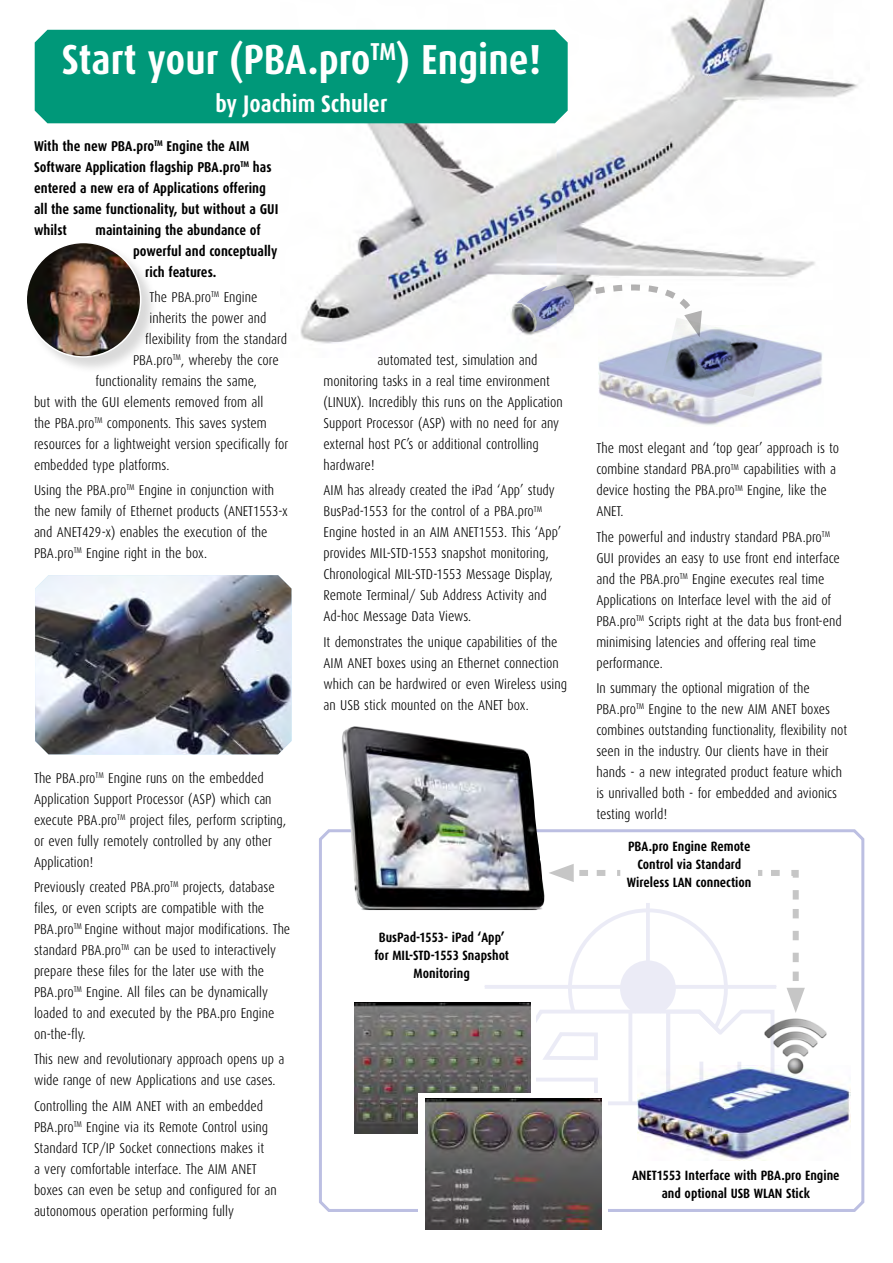
<style>
.page{position:relative;width:893px;height:1263px;background:#fff}
.page>*{position:absolute;margin:0;border:0;box-sizing:border-box;transform-origin:0 0}
.t1{font:700 42px "Dax Condensed";color:#fff}
.t2{font:700 24px "Dax Condensed";color:#fff}
.t3{font:300 14.25px/21px "Dax Condensed";color:#000}
.t4{font:700 14.25px/21px "Dax Condensed";color:#000}
.t5{font:700 13.5px/18px "Dax Condensed";color:#000;text-align:center}
</style>
<div class="page">
<img style="left:281px;top:0;width:577px;height:344px">
<div style="left:35px;top:30px;width:533px;height:93px;background:#009879"></div>
<div style="left:26px;top:242px;width:132px;height:132px;background:#000;opacity:.15"></div>
<img style="left:26px;top:242px;width:115px;height:115px;border-radius:56px">
<div style="left:26px;top:242px;width:115px;height:116px;border:2px solid #fff;border-radius:50%"></div>
<svg style="left:319px;top:829px;width:546px;height:383px"></svg>
<img style="left:339px;top:726px;width:207px;height:184px">
<img style="left:35px;top:575px;width:256px;height:179px">
<img style="left:703px;top:318px;width:64px;height:7px">
<svg style="left:593px;top:282px;width:110px;height:55px"></svg>
<div style="left:621px;top:836px;width:136px;height:66px;background:#fff;border-radius:7px"></div>
<div style="left:620px;top:835px;width:138px;height:68px;border:1px solid #fff;border-radius:7px"></div>
<div style="left:347px;top:997px;width:189px;height:143px;background:#fff"></div>
<img style="left:354px;top:1002px;width:125px;height:132px">
<div style="left:419px;top:1093px;width:189px;height:143px;background:#fff"></div>
<img style="left:426px;top:1098px;width:176px;height:132px">
<img style="left:805px;top:1017px;width:24px;height:48px">
<img style="left:517px;top:285px;width:57px;height:47px">
<svg style="left:479px;top:864px;width:326px;height:265px"></svg>
<img style="left:638px;top:1065px;width:212px;height:96px">
<img style="left:599px;top:325px;width:224px;height:100px">
<h1 class="t1" style="left:62px;top:36px;width:480px">Start your (PBA.pro<sup>TM</sup>) Engine!</h1>
<h2 class="t2" style="left:215px;top:91px;width:173px">by Joachim Schuler</h2>
<p class="t4" style="left:34px;top:135px;width:246px">With the new PBA.pro<sup>TM</sup> Engine the AIM Software Application flagship PBA.pro<sup>TM</sup> has entered a new era of Applications offering all the same functionality, but without a GUI whilst</p>
<p class="t4" style="left:96px;top:219px;width:167px">maintaining the abundance of</p>
<p class="t4" style="left:133px;top:240px;width:146px">powerful and conceptually</p>
<p class="t4" style="left:145px;top:261px;width:73px">rich features.</p>
<p class="t3" style="left:150px;top:287px;width:109px">The PBA.pro<sup>TM</sup> Engine</p>
<p class="t3" style="left:150px;top:308px;width:118px">inherits the power and</p>
<p class="t3" style="left:145px;top:329px;width:144px">flexibility from the standard</p>
<p class="t3" style="left:133px;top:350px;width:147px">PBA.pro<sup>TM</sup>, whereby the core</p>
<p class="t3" style="left:96px;top:371px;width:163px">functionality remains the same,</p>
<p class="t3" style="left:34px;top:392px;width:231px">but with the GUI elements removed from all</p>
<p class="t3" style="left:34px;top:413px;width:234px">the PBA.pro<sup>TM</sup> components. This saves system</p>
<p class="t3" style="left:34px;top:434px;width:256px">resources for a lightweight version specifically for</p>
<p class="t3" style="left:34px;top:455px;width:137px">embedded type platforms.</p>
<p class="t3" style="left:34px;top:480px;width:255px">Using the PBA.pro<sup>TM</sup> Engine in conjunction with the new family of Ethernet products (ANET1553-x and ANET429-x) enables the execution of the PBA.pro<sup>TM</sup> Engine right in the box.</p>
<p class="t3" style="left:324px;top:350px;width:241px;text-indent:54px">automated test, simulation and monitoring tasks in a real time environment (LINUX). Incredibly this runs on the Application Support Processor (ASP) with no need for any external host PC’s or additional controlling hardware!</p>
<p class="t3" style="left:324px;top:480px;width:239px">AIM has already created the iPad ‘App’ study BusPad-1553 for the control of a PBA.pro<sup>TM </sup>Engine hosted in an AIM ANET1553. This ‘App’ provides MIL-STD-1553 snapshot monitoring, Chronological MIL-STD-1553 Message Display, Remote Terminal/ Sub Address Activity and Ad-hoc Message Data Views.</p>
<p class="t3" style="left:324px;top:631px;width:245px">It demonstrates the unique capabilities of the AIM ANET boxes using an Ethernet connection which can be hardwired or even Wireless using an USB stick mounted on the ANET box.</p>
<p class="t3" style="left:34px;top:768px;width:254px">The PBA.pro<sup>TM</sup> Engine runs on the embedded Application Support Processor (ASP) which can execute PBA.pro<sup>TM</sup> project files, perform scripting, or even fully remotely controlled by any other Application!</p>
<p class="t3" style="left:34px;top:877px;width:258px">Previously created PBA.pro<sup>TM</sup> projects, database files, or even scripts are compatible with the PBA.pro<sup>TM</sup> Engine without major modifications. The standard PBA.pro<sup>TM</sup> can be used to interactively prepare these files for the later use with the PBA.pro<sup>TM</sup> Engine. All files can be dynamically loaded to and executed by the PBA.pro Engine on-the-fly.</p>
<p class="t3" style="left:34px;top:1049px;width:252px">This new and revolutionary approach opens up a wide range of new Applications and use cases.</p>
<p class="t3" style="left:34px;top:1095px;width:244px">Controlling the AIM ANET with an embedded PBA.pro<sup>TM</sup> Engine via its Remote Control using Standard TCP/IP Socket connections makes it<br>a very comfortable interface. The AIM ANET boxes can even be setup and configured for an autonomous operation performing fully</p>
<p class="t5" style="left:374px;top:929px;width:136px">BusPad-1553- iPad ‘App’ for MIL-STD-1553 Snapshot<br>Monitoring</p>
<p class="t3" style="left:596px;top:438px;width:244px">The most elegant and ‘top gear’ approach is to combine standard PBA.pro<sup>TM</sup> capabilities with a device hosting the PBA.pro<sup>TM</sup> Engine, like the ANET.</p>
<p class="t3" style="left:596px;top:526px;width:247px">The powerful and industry standard PBA.pro<sup>TM </sup>GUI provides an easy to use front end interface and the PBA.pro<sup>TM</sup> Engine executes real time Applications on Interface level with the aid of PBA.pro<sup>TM</sup> Scripts right at the data bus front-end minimising latencies and offering real time performance.</p>
<p class="t3" style="left:596px;top:678px;width:252px">In summary the optional migration of the PBA.pro<sup>TM</sup> Engine to the new AIM ANET boxes combines outstanding functionality, flexibility not seen in the industry. Our clients have in their hands - a new integrated product feature which is unrivalled both - for embedded and avionics testing world!</p>
<p class="t5" style="left:627px;top:838px;width:126px">PBA.pro Engine Remote<br>Control via Standard<br>Wireless LAN connection</p>
<p class="t5" style="left:632px;top:1167px;width:209px">ANET1553 Interface with PBA.pro Engine and optional USB WLAN Stick</p>
</div>
